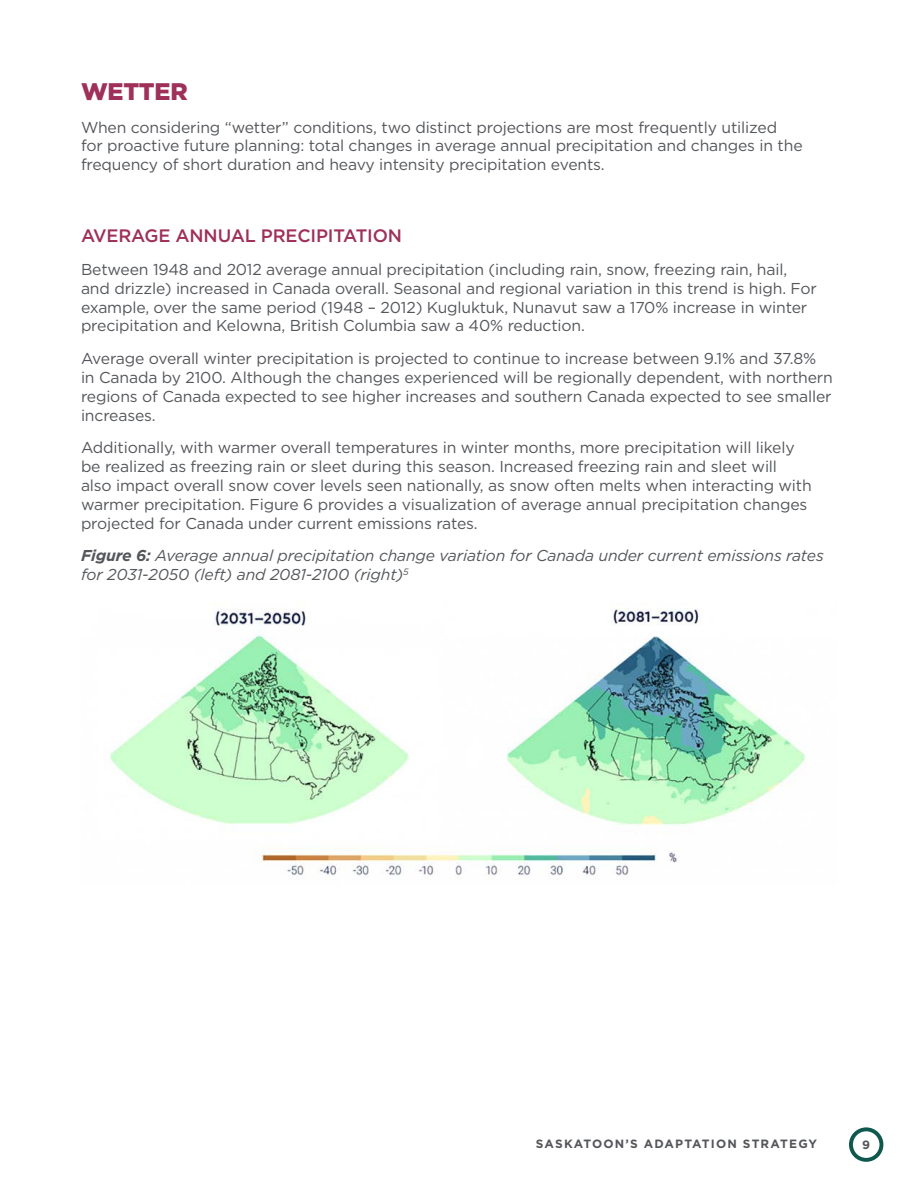
<style>
.page{position:relative;width:918px;height:1188px;background:#fff}
.page>*{position:absolute;margin:0;border:0;box-sizing:border-box;transform-origin:0 0}
.body{font:900 24px "Gotham";letter-spacing:-.01em;color:#9e3059}
.subhead{font:500 18px "Gotham";letter-spacing:-.01em;color:#9e3059}
.body-2{font:15.75px/18.9px "Gotham";letter-spacing:-.01em;color:#54565a}
.body-3{font:italic 15.75px/18.9px "Gotham";letter-spacing:-.01em;color:#54565a}
.t1{font:700 12px "Gotham";letter-spacing:.1em;color:#54565a}
.s1{font-weight:700}
</style>
<div class="page">
<div style="left:849px;top:1127px;width:34px;height:35px;border:4px solid #0e584e;border-radius:50%"></div>
<img style="left:110px;top:603px;width:696px;height:273px">
<p class="body" style="left:81px;top:75px;width:108px">WETTER</p>
<p class="body-2" style="left:81px;top:117px;width:723px">When considering “wetter” conditions, two distinct projections are most frequently utilized for proactive future planning: total changes in average annual precipitation and changes in the frequency of short duration and heavy intensity precipitation events.</p>
<p class="subhead" style="left:81px;top:224px;width:323px">AVERAGE ANNUAL PRECIPITATION</p>
<p class="body-2" style="left:81px;top:259px;width:737px">Between 1948 and 2012 average annual precipitation (including rain, snow, freezing rain, hail, and drizzle) increased in Canada overall. Seasonal and regional variation in this trend is high. For example, over the same period (1948 – 2012) Kugluktuk, Nunavut saw a 170% increase in winter precipitation and Kelowna, British Columbia saw a 40% reduction.</p>
<p class="body-2" style="left:81px;top:349px;width:753px">Average overall winter precipitation is projected to continue to increase between 9.1% and 37.8% in Canada by 2100. Although the changes experienced will be regionally dependent, with northern regions of Canada expected to see higher increases and southern Canada expected to see smaller increases.</p>
<p class="body-2" style="left:81px;top:438px;width:732px">Additionally, with warmer overall temperatures in winter months, more precipitation will likely be realized as freezing rain or sleet during this season. Increased freezing rain and sleet will also impact overall snow cover levels seen nationally, as snow often melts when interacting with warmer precipitation. Figure 6 provides a visualization of average annual precipitation changes projected for Canada under current emissions rates.</p>
<p class="body-3" style="left:81px;top:546px;width:744px"><span class="s1">Figure 6:</span> Average annual precipitation change variation for Canada under current emissions rates for 2031-2050 (left) and 2081-2100 (right)<sup>5</sup></p>
<p class="t1" style="left:536px;top:1136px;width:283px">SASKATOON’S ADAPTATION STRATEGY</p>
<p class="t1" style="left:862px;top:1136px;width:9px">9</p>
</div>
